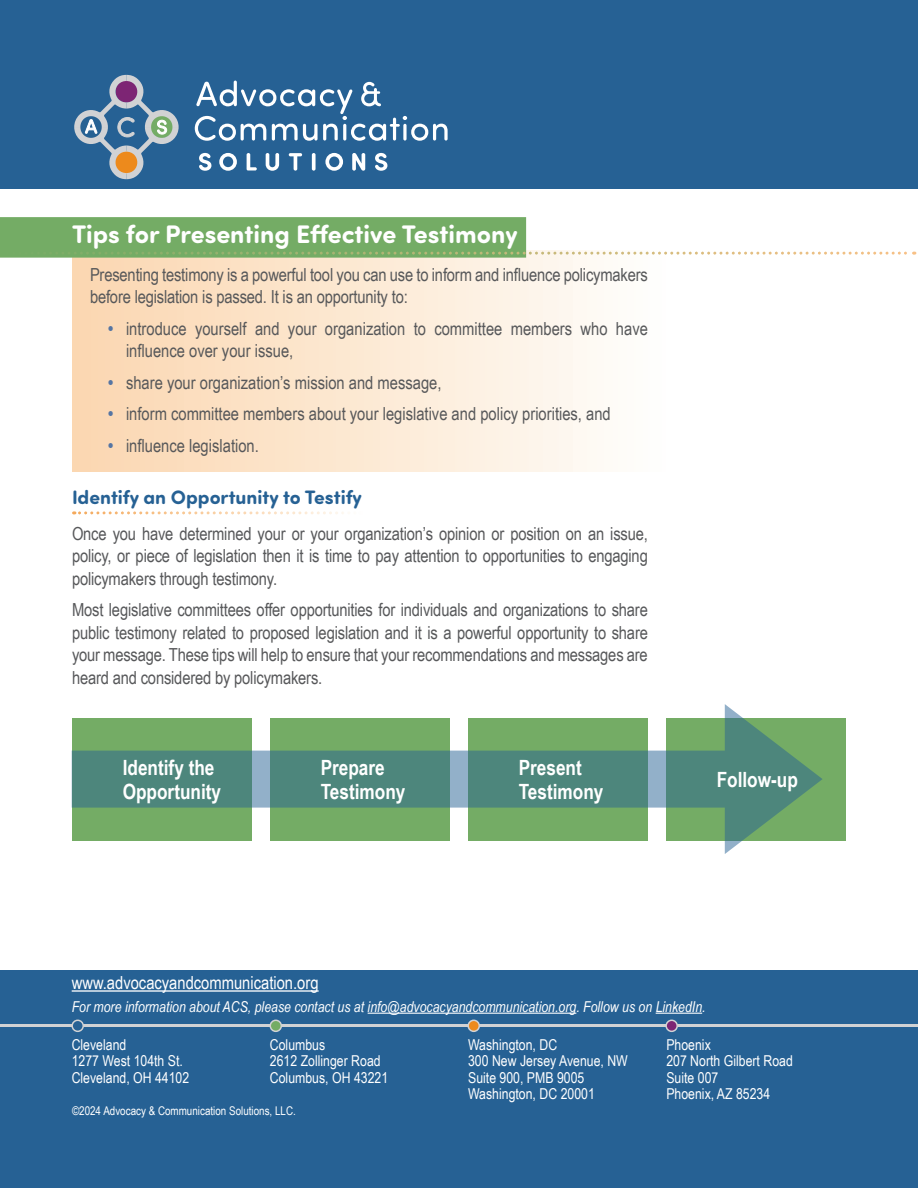
<style>
.page{position:relative;width:918px;height:1188px;background:#fff}
.page>*{position:absolute;margin:0;border:0;box-sizing:border-box;transform-origin:0 0}
.heading2{font:700 25.5px "Sofia Pro Soft";color:#fff}
.subhead2{font:700 21px/24px "Arial Narrow";color:#fff}
.subheadbold{font:700 19.5px "Sofia Pro Soft";color:#266194}
.text{font:18px/22.5px "Arial Narrow";letter-spacing:-.01em;color:#57585a}
.t1{font:18px "Arial Narrow";color:#fff}
.t2{font:15px/16.5px "Arial Narrow";color:#fff}
.t3{font:italic 15px "Arial Narrow";color:#fff}
.t4{font:12px "Arial Narrow";color:#fff}
.s1{font-weight:700;color:#5575a3}
</style>
<div class="page">
<div style="left:0;top:970px;width:918px;height:218px;background:#266194"></div>
<hr style="left:72px;top:990px;width:247px;height:2px;background:#fff">
<hr style="left:368px;top:1013px;width:208px;height:1px;background:#fff">
<hr style="left:656px;top:1013px;width:46px;height:1px;background:#fff">
<div style="left:0;top:0;width:918px;height:189px;background:#266194"></div>
<svg style="left:195px;top:81px;width:253px;height:60px"></svg>
<svg style="left:199px;top:153px;width:12px;height:18px"></svg>
<svg style="left:219px;top:153px;width:18px;height:18px"></svg>
<svg style="left:247px;top:153px;width:10px;height:18px"></svg>
<svg style="left:266px;top:153px;width:13px;height:18px"></svg>
<svg style="left:289px;top:153px;width:13px;height:18px"></svg>
<svg style="left:312px;top:153px;width:4px;height:18px"></svg>
<svg style="left:325px;top:153px;width:18px;height:18px"></svg>
<svg style="left:352px;top:153px;width:13px;height:18px"></svg>
<svg style="left:375px;top:153px;width:12px;height:18px"></svg>
<svg style="left:74px;top:75px;width:105px;height:104px"></svg>
<hr style="left:0;top:1024px;width:918px;height:3px;background:#d1d2d4">
<div style="left:72px;top:1020px;width:11px;height:11px;background:#266194;border-radius:50%"></div>
<div style="left:71px;top:1020px;width:13px;height:12px;border:2px solid #d1d2d4;border-radius:50%"></div>
<div style="left:270px;top:1020px;width:11px;height:11px;background:#74ac65;border-radius:50%"></div>
<div style="left:270px;top:1020px;width:12px;height:12px;border:2px solid #d1d2d4;border-radius:50%"></div>
<div style="left:468px;top:1020px;width:11px;height:11px;background:#ed8a1c;border-radius:50%"></div>
<div style="left:467px;top:1020px;width:13px;height:12px;border:2px solid #d1d2d4;border-radius:50%"></div>
<div style="left:666px;top:1020px;width:11px;height:11px;background:#7d2574;border-radius:50%"></div>
<div style="left:665px;top:1020px;width:13px;height:12px;border:2px solid #d1d2d4;border-radius:50%"></div>
<div style="left:72px;top:718px;width:180px;height:122px;background:#74ac65"></div>
<div style="left:270px;top:718px;width:180px;height:122px;background:#74ac65"></div>
<div style="left:468px;top:718px;width:180px;height:122px;background:#74ac65"></div>
<div style="left:666px;top:718px;width:180px;height:122px;background:#74ac65"></div>
<svg style="left:72px;top:751px;width:653px;height:57px;background:#538982"></svg>
<svg style="left:725px;top:704px;width:98px;height:150px"></svg>
<div style="left:72px;top:251px;width:594px;height:221px;background:linear-gradient(to right,#fbd6af,#fefefc)"></div>
<div style="left:0;top:217px;width:526px;height:41px;background:#74ac65"></div>
<svg style="left:68px;top:252px;width:847px;height:3px"></svg>
<svg style="left:74px;top:511px;width:270px;height:3px"></svg>
<p class="heading2" style="left:72px;top:215px;width:447px">Tips for Presenting Effective Testimony</p>
<p class="text" style="left:90px;top:262px;width:559px">Presenting testimony is a powerful tool you can use to inform and influence policymakers before legislation is passed. It is an opportunity to:</p>
<p class="text" style="left:126px;top:316px;width:523px;text-indent:-18px"><span class="s1">•</span> introduce yourself and your organization to committee members who have influence over your issue,</p>
<p class="text" style="left:108px;top:370px;width:335px"><span class="s1">•</span> share your organization’s mission and message,</p>
<p class="text" style="left:108px;top:402px;width:504px"><span class="s1">•</span> inform committee members about your legislative and policy priorities, and</p>
<p class="text" style="left:108px;top:433px;width:152px"><span class="s1">•</span> influence legislation.</p>
<p class="subheadbold" style="left:72px;top:483px;width:292px">Identify an Opportunity to Testify</p>
<p class="text" style="left:72px;top:522px;width:577px;text-align:justify">Once you have determined your or your organization’s opinion or position on an issue, policy, or piece of legislation then it is time to pay attention to opportunities to engaging policymakers through testimony.</p>
<p class="text" style="left:72px;top:598px;width:577px;text-align:justify">Most legislative committees offer opportunities for individuals and organizations to share public testimony related to proposed legislation and it is a powerful opportunity to share your message. These tips will help to ensure that your recommendations and messages are heard and considered by policymakers.</p>
<p class="subhead2" style="left:123px;top:755px;width:93px">Identify the</p>
<p class="subhead2" style="left:123px;top:779px;width:100px">Opportunity</p>
<p class="subhead2" style="left:321px;top:755px;width:86px">Prepare<br>Testimony</p>
<p class="subhead2" style="left:519px;top:755px;width:86px">Present<br>Testimony</p>
<p class="subhead2" style="left:717px;top:767px;width:83px">Follow-up</p>
<p class="t1" style="left:72px;top:970px;width:248px">www.advocacyandcommunication.org</p>
<p class="t3" style="left:72px;top:996px;width:635px">For more information about ACS, please contact us at info@advocacyandcommunication.org. Follow us on LinkedIn.</p>
<p class="t2" style="left:72px;top:1035px;width:119px">Cleveland<br>1277 West 104th St.<br>Cleveland, OH 44102</p>
<p class="t2" style="left:270px;top:1035px;width:120px">Columbus<br>2612 Zollinger Road<br>Columbus, OH 43221</p>
<p class="t2" style="left:468px;top:1035px;width:161px">Washington, DC<br>300 New Jersey Avenue, NW<br>Suite 900, PMB 9005<br>Washington, DC 20001</p>
<p class="t2" style="left:666px;top:1035px;width:128px">Phoenix<br>207 North Gilbert Road<br>Suite 007<br>Phoenix, AZ 85234</p>
<p class="t4" style="left:72px;top:1102px;width:225px">©2024 Advocacy &amp; Communication Solutions, LLC.</p>
</div>
